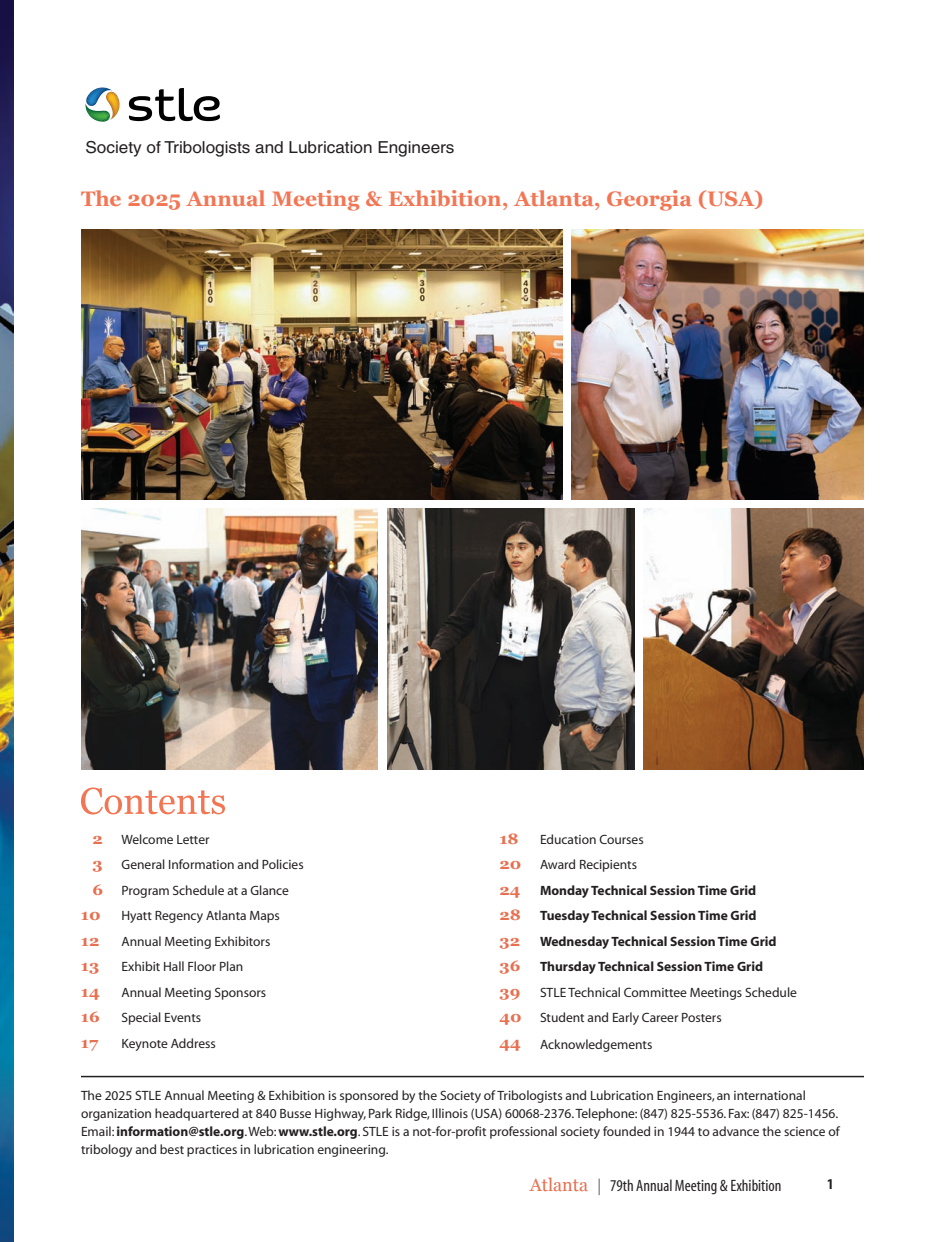
<style>
.page{position:relative;width:945px;height:1242px;background:#fff}
.page>*{position:absolute;margin:0;border:0;box-sizing:border-box;transform-origin:0 0}
.t1{font:700 21px "Georgia";color:#f37654}
.t2{font:16.5px "Helvetica";color:#231f20;scale:1.04 1}
.t3{font:condensed 16.5px "Myriad";color:#231f20}
.t4{font:700 15px "Georgia";color:#e77051;scale:1.1 1}
.t5{font:700 condensed 15px "Myriad";color:#231f20}
.t6{font:13.5px/25.5px "Myriad";color:#231f20}
.t7{font:700 13.5px "Myriad";color:#231f20}
.s1{font-family:"Georgia";font-weight:700;font-size:15px;color:#fff}
.s2{font-family:"Georgia";font-weight:700;font-size:15px;color:#e77051}
.s3{font-weight:700}
.s4{font-family:"Georgia";font-stretch:normal;font-size:18px;color:#e77051}
.s5{font-family:"Helvetica";font-weight:300;font-stretch:normal;color:#636366}
</style>
<div class="page">
<img style="left:81px;top:230px;width:481px;height:270px">
<svg style="left:129px;top:88px;width:91px;height:33px"></svg>
<svg style="left:85px;top:88px;width:35px;height:34px"></svg>
<svg style="left:81px;top:788px;width:144px;height:26px"></svg>
<hr style="left:81px;top:1076px;width:783px;height:1px;background:#231f20">
<img style="left:0;top:0;width:14px;height:1242px">
<img style="left:572px;top:230px;width:292px;height:270px">
<img style="left:81px;top:508px;width:297px;height:262px">
<img style="left:387px;top:508px;width:247px;height:262px">
<img style="left:644px;top:508px;width:220px;height:262px">
<p class="t2" style="left:86px;top:141px;width:356px">Society of Tribologists and Lubrication Engineers</p>
<h1 class="t1" style="left:81px;top:187px;width:684px">The 2025 Annual Meeting &amp; Exhibition, Atlanta, Georgia (USA)</h1>
<p class="t6" style="left:81px;top:828px;width:224px"><span class="s1">0</span><span class="s2">2</span> Welcome Letter<br><span class="s1">0</span><span class="s2">3</span> General Information and Policies<br><span class="s1">0</span><span class="s2">6</span> Program Schedule at a Glance</p>
<p class="t4" style="left:81px;top:907px;width:19px">10</p>
<p class="t6" style="left:122px;top:904px;width:160px">Hyatt Regency Atlanta Maps</p>
<p class="t4" style="left:81px;top:932px;width:18px">12</p>
<p class="t6" style="left:122px;top:930px;width:150px">Annual Meeting Exhibitors</p>
<p class="t4" style="left:81px;top:958px;width:18px">13</p>
<p class="t6" style="left:122px;top:955px;width:123px">Exhibit Hall Floor Plan</p>
<p class="t4" style="left:81px;top:983px;width:19px">14</p>
<p class="t6" style="left:122px;top:981px;width:146px">Annual Meeting Sponsors</p>
<p class="t4" style="left:81px;top:1009px;width:19px">16</p>
<p class="t6" style="left:122px;top:1006px;width:81px">Special Events</p>
<p class="t4" style="left:81px;top:1034px;width:17px">17</p>
<p class="t6" style="left:122px;top:1032px;width:96px">Keynote Address</p>
<p class="t4" style="left:499px;top:830px;width:19px">18</p>
<p class="t6" style="left:499px;top:828px;width:146px;text-indent:41px">Education Courses<br><span class="s2">20</span> Award Recipients</p>
<p class="t4" style="left:499px;top:881px;width:21px">24</p>
<p class="t7" style="left:540px;top:885px;width:218px">Monday Technical Session Time Grid</p>
<p class="t4" style="left:499px;top:907px;width:21px">28</p>
<p class="t7" style="left:540px;top:911px;width:218px">Tuesday Technical Session Time Grid</p>
<p class="t4" style="left:499px;top:932px;width:20px">32</p>
<p class="t7" style="left:540px;top:936px;width:238px">Wednesday Technical Session Time Grid</p>
<p class="t4" style="left:499px;top:958px;width:21px">36</p>
<p class="t7" style="left:540px;top:962px;width:225px">Thursday Technical Session Time Grid</p>
<p class="t4" style="left:499px;top:983px;width:21px">39</p>
<p class="t6" style="left:499px;top:981px;width:299px;text-indent:41px">STLE Technical Committee Meetings Schedule<br><span class="s2">40</span> Student and Early Career Posters</p>
<p class="t4" style="left:499px;top:1034px;width:21px">44</p>
<p class="t6" style="left:540px;top:1033px;width:114px">Acknowledgements</p>
<p class="t6" style="left:81px;top:1087px;width:760px;line-height:18px">The 2025 STLE Annual Meeting &amp; Exhibition is sponsored by the Society of Tribologists and Lubrication Engineers, an international organization headquartered at 840 Busse Highway, Park Ridge, Illinois (USA) 60068-2376. Telephone: (847) 825-5536. Fax: (847) 825-1456.<br>Email: <span class="s3">information@stle.org</span>. Web: <span class="s3">www.stle.org</span>. STLE is a not-for-profit professional society founded in 1944 to advance the science of tribology and best practices in lubrication engineering.</p>
<p class="t3" style="left:530px;top:1179px;width:253px"><span class="s4">Atlanta</span> <span class="s5">|</span> 79th Annual Meeting &amp; Exhibition</p>
<p class="t5" style="left:827px;top:1179px;width:8px">1</p>
</div>
